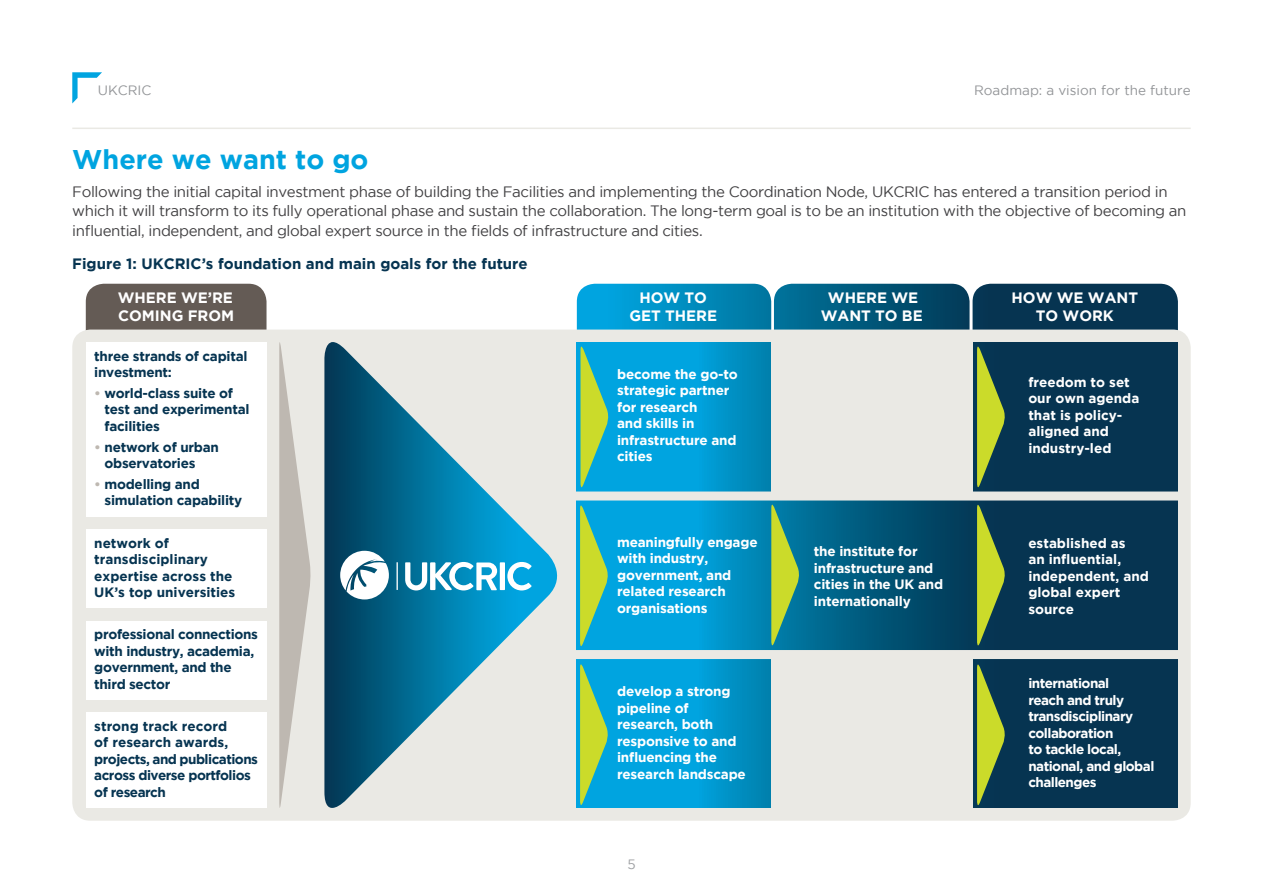
<style>
.page{position:relative;width:1263px;height:893px;background:#fff}
.page>*{position:absolute;margin:0;border:0;box-sizing:border-box;transform-origin:0 0}
.t1{font:700 27px "Gotham";color:#00a4e0}
.t2{font:15px/19.5px "Gotham";letter-spacing:-.025em;color:#414042}
.t3{font:700 15px/18px "Gotham";color:#fff;text-align:center}
.t4{font:700 15px "Gotham";color:#063451}
.t5{font:700 13.5px/16.5px "Gotham";letter-spacing:-.015em;color:#fff}
.t6{font:700 13.5px/16.5px "Gotham";letter-spacing:-.02em;color:#063451}
.t7{font:700 13.5px/16.5px "Gotham";letter-spacing:-.04em;color:#fff}
.t8{font:700 13.5px/16.5px "Gotham";letter-spacing:-.04em;color:#063451}
.t9{font:700 13.5px/16.5px "Gotham";color:#063451}
.t10{font:13.5px "Gotham";color:#939598}
.t11{font:13.5px "Gotham";color:#9d9fa2}
.s1{color:#beb8b1}
</style>
<div class="page">
<svg style="left:577px;top:284px;width:601px;height:47px;background:#0a6287"></svg>
<div style="left:86px;top:284px;width:180px;height:93px;background:#645b55;border-radius:18px"></div>
<div style="left:72px;top:330px;width:1119px;height:491px;background:#eae9e4;border-radius:18px"></div>
<svg style="left:279px;top:342px;width:32px;height:466px"></svg>
<svg style="left:576px;top:342px;width:602px;height:466px;background:#03638c"></svg>
<svg style="left:72px;top:72px;width:30px;height:31px"></svg>
<hr style="left:72px;top:128px;width:1119px;height:1px;background:#eae9e4">
<div style="left:86px;top:342px;width:180px;height:175px;background:#fff"></div>
<div style="left:86px;top:529px;width:180px;height:79px;background:#fff"></div>
<div style="left:86px;top:621px;width:180px;height:78px;background:#fff"></div>
<div style="left:86px;top:712px;width:180px;height:96px;background:#fff"></div>
<div style="left:571px;top:491px;width:608px;height:9px;background:#eae9e4"></div>
<div style="left:571px;top:650px;width:608px;height:9px;background:#eae9e4"></div>
<div style="left:771px;top:654px;width:201px;height:158px;background:#eae9e4"></div>
<div style="left:771px;top:337px;width:201px;height:159px;background:#eae9e4"></div>
<svg style="left:977px;top:342px;width:29px;height:150px;background:#69883e"></svg>
<svg style="left:580px;top:342px;width:30px;height:150px;background:#62be87"></svg>
<svg style="left:771px;top:500px;width:30px;height:150px;background:#63a767"></svg>
<svg style="left:580px;top:501px;width:29px;height:149px;background:#66bf84"></svg>
<svg style="left:580px;top:660px;width:29px;height:148px;background:#66bf83"></svg>
<svg style="left:977px;top:500px;width:29px;height:150px;background:#69883e"></svg>
<svg style="left:977px;top:660px;width:29px;height:148px;background:#69893d"></svg>
<svg style="left:324px;top:342px;width:234px;height:466px"></svg>
<svg style="left:405px;top:562px;width:127px;height:28px;background:#7ac3dd"></svg>
<hr style="left:396px;top:562px;width:2px;height:28px;background:#fff">
<svg style="left:340px;top:551px;width:49px;height:48px;background:#acc5cf"></svg>
<p class="t10" style="left:98px;top:83px;width:55px">UKCRIC</p>
<p class="t10" style="left:974px;top:83px;width:218px">Roadmap: a vision for the future</p>
<h1 class="t1" style="left:72px;top:143px;width:298px">Where we want to go</h1>
<p class="t2" style="left:72px;top:181px;width:1116px">Following the initial capital investment phase of building the Facilities and implementing the Coordination Node, UKCRIC has entered a transition period in which it will transform to its fully operational phase and sustain the collaboration. The long-term goal is to be an institution with the objective of becoming an influential, independent, and global expert source in the fields of infrastructure and cities.</p>
<p class="t4" style="left:72px;top:255px;width:457px">Figure 1: UKCRIC’s foundation and main goals for the future</p>
<p class="t3" style="left:118px;top:288px;width:118px;text-align:left">WHERE WE’RE<br>COMING FROM</p>
<p class="t6" style="left:94px;top:347px;width:155px">three strands of capital investment:</p>
<p class="t6" style="left:105px;top:385px;width:146px;text-indent:-10px"><span class="s1">•</span> world-class suite of test and experimental facilities</p>
<p class="t6" style="left:105px;top:438px;width:116px;text-indent:-10px"><span class="s1">•</span> network of urban observatories</p>
<p class="t6" style="left:105px;top:476px;width:139px;text-indent:-10px"><span class="s1">•</span> modelling and simulation capability</p>
<p class="t9" style="left:94px;top:534px;width:142px">network of transdisciplinary expertise across the<br>UK’s top universities</p>
<p class="t6" style="left:94px;top:626px;width:165px">professional connections with industry, academia, government, and the third sector</p>
<p class="t8" style="left:94px;top:717px;width:165px">strong track record<br>of research awards, projects, and publications across diverse portfolios of research</p>
<p class="t3" style="left:629px;top:288px;width:89px">HOW TO<br>GET THERE</p>
<p class="t3" style="left:821px;top:288px;width:104px">WHERE WE<br>WANT TO BE</p>
<p class="t3" style="left:1011px;top:288px;width:128px">HOW WE WANT<br>TO WORK</p>
<p class="t5" style="left:617px;top:365px;width:122px">become the go-to strategic partner for research<br>and skills in infrastructure and cities</p>
<p class="t5" style="left:617px;top:533px;width:142px">meaningfully engage with industry, government, and related research organisations</p>
<p class="t5" style="left:617px;top:683px;width:130px">develop a strong pipeline of research, both responsive to and influencing the research landscape</p>
<p class="t11" style="left:627px;top:857px;width:10px">5</p>
<p class="t5" style="left:814px;top:543px;width:131px">the institute for infrastructure and cities in the UK and internationally</p>
<p class="t5" style="left:1028px;top:374px;width:113px">freedom to set our own agenda that is policy&shy;aligned and industry-led</p>
<p class="t5" style="left:1028px;top:534px;width:122px">established as<br>an influential, independent, and global expert source</p>
<p class="t7" style="left:1028px;top:675px;width:128px">international<br>reach and truly transdisciplinary collaboration<br>to tackle local, national, and global challenges</p>
</div>
